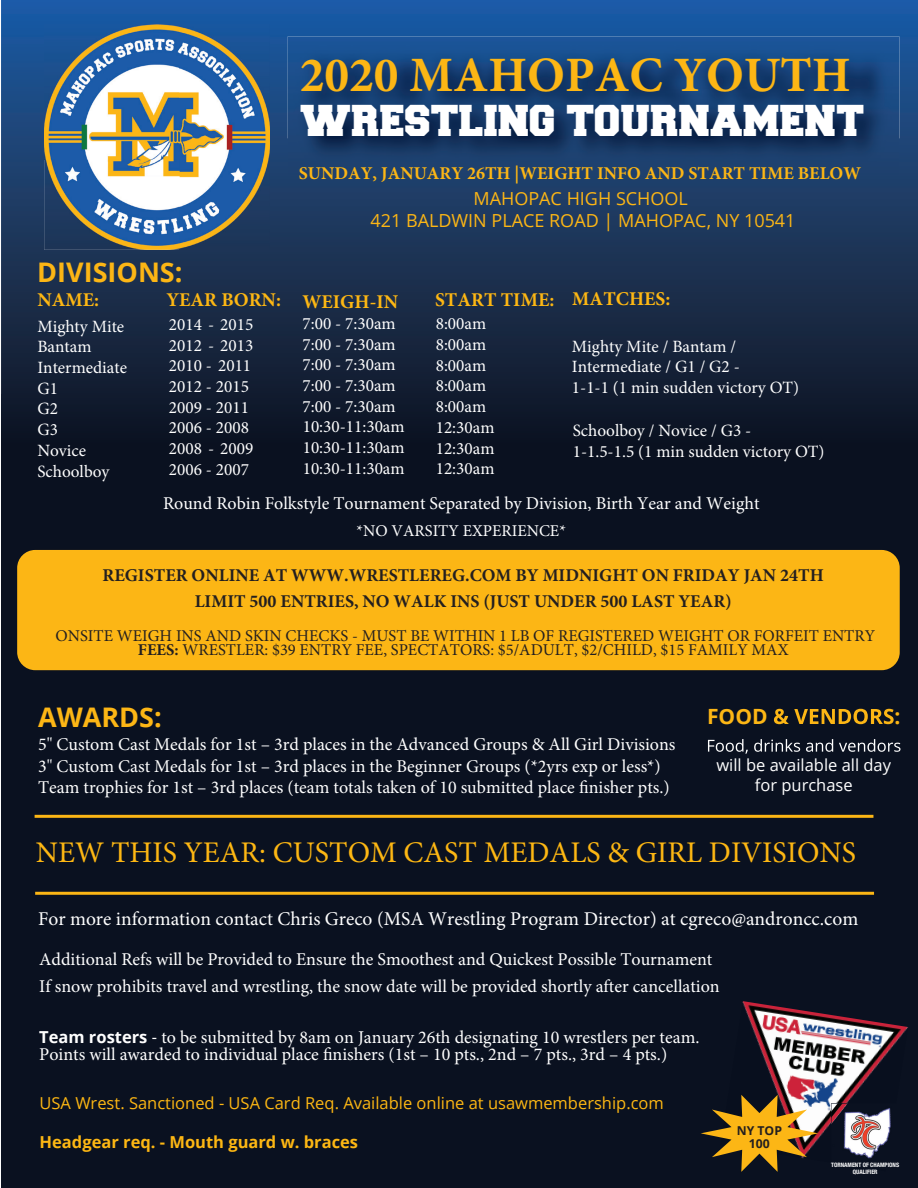
<style>
.page{position:relative;width:918px;height:1188px;background:#fff}
.page>*{position:absolute;margin:0;border:0;box-sizing:border-box;transform-origin:0 0}
.t1{font:700 49.5px "Minion Pro";color:#fcb615}
.t2{font:37.65px "Freshman";color:#fff}
.t3{font:30px "Minion Pro";color:#fdb713}
.t4{font:700 27px "Open Sans";color:#fcb615}
.t5{font:700 21px "Open Sans";color:#fcb615}
.t6{font:19.5px "Minion Pro";color:#fff}
.t7{font:700 19.5px "Minion Pro";color:#fdb713}
.t8{font:18px/21.1px "Minion Pro";color:#fff}
.t9{font:700 18px/26.1px "Minion Pro";color:#231f20;text-align:center}
.t10{font:18px/21.6px "Open Sans";color:#fcb615;text-align:center}
.t11{font:700 18px "Minion Pro";color:#fcb615}
.t12{font:17.25px/20.7px "Minion Pro";color:#fff}
.t13{font:16.5px/14.4px "Minion Pro";color:#231f20;text-align:center}
.t14{font:16.5px "Open Sans";color:#fdb713}
.t15{font:16.5px/19.8px "Open Sans";color:#fff;text-align:center}
.t16{font:700 16.5px "Open Sans";color:#fdb713}
.t17{font:16.5px "Minion Pro";color:#fff}
.t18{font:700 12.3px/12.9px "Open Sans";color:#231f20;text-align:center}
.t19{font:700 condensed 6px/7.2px "Helvetica Neue";color:#fff;text-align:center}
.s1{color:#fdb713}
.s2{font-weight:700}
.s3{font-family:"Open Sans";font-weight:700;font-size:16.5px}
.s4{font-family:"Open Sans";font-size:16.5px}
</style>
<div class="page">
<div style="left:1px;top:394px;width:917px;height:794px;background:#0a1120"></div>
<svg style="left:1px;top:0;width:917px;height:411px;background:#193256"></svg>
<div style="left:17px;top:550px;width:883px;height:120px;background:#fcb615;border-radius:18px"></div>
<img style="left:288px;top:36px;width:611px;height:139px">
<img style="left:289px;top:89px;width:609px;height:49px">
<img style="left:44px;top:25px;width:226px;height:225px">
<svg style="left:774px;top:709px;width:120px;height:15px"></svg>
<svg style="left:708px;top:739px;width:192px;height:15px"></svg>
<img style="left:742px;top:1001px;width:166px;height:138px">
<svg style="left:701px;top:1095px;width:117px;height:77px"></svg>
<hr style="left:35px;top:815px;width:838px;height:3px;background:#fcb615">
<hr style="left:35px;top:892px;width:839px;height:3px;background:#fcb615">
<img style="left:897px;top:1104px;width:5px;height:35px">
<img style="left:831px;top:1104px;width:66px;height:55px">
<h1 class="t1" style="left:300px;top:40px;width:553px">2020 MAHOP<span class="s1">AC</span> YOUTH</h1>
<h2 class="t2" style="left:301px;top:104px;width:566px">WRESTLING TOURNAMENT</h2>
<p class="t11" style="left:299px;top:160px;width:564px">SUNDAY, JANUARY 26TH |WEIGHT INFO AND START TIME BELOW</p>
<p class="t10" style="left:371px;top:187px;width:427px">MAHOPAC HIGH SCHOOL<br>421 BALDWIN PLACE ROAD | MAHOPAC, NY 10541</p>
<h3 class="t4" style="left:37px;top:253px;width:147px">DIVISIONS:</h3>
<p class="t7" style="left:37px;top:286px;width:63px">NAME:</p>
<p class="t12" style="left:37px;top:316px;width:91px">Mighty Mite<br>Bantam<br>Intermediate<br>G1<br>G2<br>G3<br>Novice<br>Schoolboy</p>
<p class="t12" style="left:169px;top:314px;width:86px">2014 - 2015<br>2012 - 2013<br>2010 - 2011<br>2012 - 2015<br>2009 - 2011<br>2006 - 2008<br>2008 - 2009<br>2006 - 2007</p>
<p class="t12" style="left:436px;top:314px;width:60px">8:00am<br>8:00am<br>8:00am<br>8:00am<br>8:00am<br>12:30am<br>12:30am<br>12:30am</p>
<p class="t7" style="left:435px;top:286px;width:237px">START TIME: MATCHES:</p>
<p class="t7" style="left:166px;top:286px;width:233px">YEAR BORN: WEIGH-IN</p>
<p class="t12" style="left:303px;top:313px;width:104px">7:00 - 7:30am<br>7:00 - 7:30am<br>7:00 - 7:30am<br>7:00 - 7:30am<br>7:00 - 7:30am<br>10:30-11:30am<br>10:30-11:30am<br>10:30-11:30am</p>
<p class="t12" style="left:572px;top:336px;width:229px">Mighty Mite / Bantam /<br>Intermediate / G1 / G2 -<br>1-1-1 (1 min sudden victory OT)</p>
<p class="t12" style="left:573px;top:420px;width:253px">Schoolboy / Novice / G3 -<br>1-1.5-1.5 (1 min sudden victory OT)</p>
<p class="t8" style="left:163px;top:493px;width:598px">Round Robin Folkstyle Tournament Separated by Division, Birth Year and Weight</p>
<p class="t17" style="left:357px;top:519px;width:211px">*NO VARSITY EXPERIENCE*</p>
<p class="t9" style="left:103px;top:562px;width:723px">REGISTER ONLINE AT WWW.WRESTLEREG.COM BY MIDNIGHT ON FRIDAY JAN 24TH<br>LIMIT 500 ENTRIES, NO WALK INS (JUST UNDER 500 LAST YEAR)</p>
<p class="t13" style="left:55px;top:628px;width:821px">ONSITE WEIGH INS AND SKIN CHECKS - MUST BE WITHIN 1 LB OF REGISTERED WEIGHT OR FORFEIT ENTRY<br><span class="s2">FEES:</span> WRESTLER: $39 ENTRY FEE, SPECTATORS: $5/ADULT, $2/CHILD, $15 FAMILY MAX</p>
<h3 class="t4" style="left:38px;top:698px;width:125px">AWARDS:</h3>
<p class="t8" style="left:38px;top:734px;width:639px">5" Custom Cast Medals for 1st – 3rd places in the Advanced Groups &amp; All Girl Divisions<br>3" Custom Cast Medals for 1st – 3rd places in the Beginner Groups (*2yrs exp or less*)<br>Team trophies for 1st – 3rd places (team totals taken of 10 submitted place finisher pts.)</p>
<p class="t5" style="left:707px;top:702px;width:62px">FOOD</p>
<p class="t5" style="left:894px;top:702px;width:7px">:</p>
<p class="t15" style="left:716px;top:755px;width:176px">will be available all day for purchase</p>
<h3 class="t3" style="left:36px;top:832px;width:822px">NEW THIS YEAR: CUSTOM CAST MEDALS &amp; GIRL DIVISIONS</h3>
<p class="t6" style="left:38px;top:906px;width:822px">For more information contact Chris Greco (MSA Wrestling Program Director) at cgreco@androncc.com</p>
<p class="t8" style="left:39px;top:946px;width:682px;line-height:27px">Additional Refs will be Provided to Ensure the Smoothest and Quickest Possible Tournament<br>If snow prohibits travel and wrestling, the snow date will be provided shortly after cancellation</p>
<p class="t8" style="left:39px;top:1029px;width:662px;line-height:17.1px"><span class="s3">Team rosters</span> <span class="s4">-</span> to be submitted by 8am on January 26th designating 10 wrestlers per team.<br>Points will awarded to individual place finishers (1st – 10 pts., 2nd – 7 pts., 3rd – 4 pts.)</p>
<p class="t14" style="left:40px;top:1091px;width:626px">USA Wrest. Sanctioned - USA Card Req. Available online at usawmembership.com</p>
<p class="t16" style="left:40px;top:1131px;width:320px">Headgear req. - Mouth guard w. braces</p>
<p class="t18" style="left:737px;top:1124px;width:47px">NY TOP<br>100</p>
<p class="t19" style="left:831px;top:1161px;width:69px">TORNAMENT OF CHAMPIONS<br>QUALIFIER</p>
</div>
